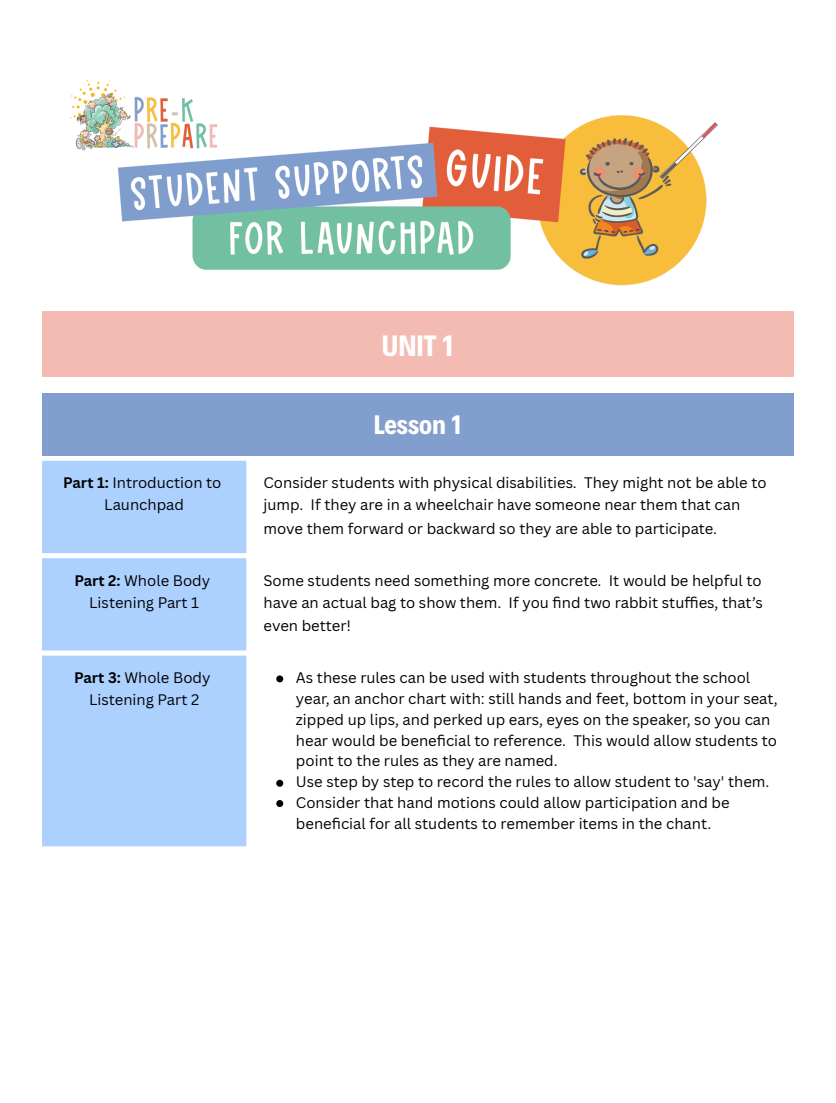
<style>
.page{position:relative;width:836px;height:1103px;background:#fff}
.page>*{position:absolute;margin:0;border:0;box-sizing:border-box;transform-origin:0 0}
.t1{font:700 29.7px "Decalotype";color:#fff}
.t2{font:700 27px "Decalotype";color:#fff}
.t3{font:14.85px/22.8px "Canva Sans";color:#000;text-align:center}
.s1{font-weight:700}
</style>
<div class="page">
<img style="left:70px;top:80px;width:648px;height:206px">
<div style="left:42px;top:311px;width:751px;height:66px;background:#f3bbb1"></div>
<div style="left:42px;top:393px;width:751px;height:63px;background:#819ece"></div>
<div style="left:42px;top:461px;width:204px;height:385px;background:#add1ff"></div>
<svg style="left:276px;top:675px;width:7px;height:7px"></svg>
<svg style="left:276px;top:780px;width:7px;height:7px"></svg>
<svg style="left:276px;top:800px;width:7px;height:7px"></svg>
<p class="t1" style="left:382px;top:326px;width:74px">UNIT 1</p>
<p class="t2" style="left:374px;top:407px;width:90px">Lesson 1</p>
<p class="t3" style="left:63px;top:471px;width:160px;line-height:22.4px"><span class="s1">Part 1:</span> Introduction to<br>Launchpad</p>
<p class="t3" style="left:263px;top:471px;width:504px;text-align:left">Consider students with physical disabilities. They might not be able to jump. If they are in a wheelchair have someone near them that can move them forward or backward so they are able to participate.</p>
<p class="t3" style="left:74px;top:568px;width:137px;line-height:22.4px"><span class="s1">Part 2:</span> Whole Body<br>Listening Part 1</p>
<p class="t3" style="left:263px;top:568px;width:501px;text-align:justify">Some students need something more concrete. It would be helpful to have an actual bag to show them. If you fi nd two rabbit stuffies, that’s even better!</p>
<p class="t3" style="left:74px;top:666px;width:138px;line-height:22.4px"><span class="s1">Part 3:</span> Whole Body<br>Listening Part 2</p>
<p class="t3" style="left:296px;top:667px;width:483px;line-height:20.7px;text-align:left">As these rules can be used with students throughout the school year, an anchor chart with: still hands and feet, bottom in your seat, zipped up lips, and perked up ears, eyes on the speaker, so you can hear would be benefi cial to reference. This would allow students to point to the rules as they are named.</p>
<p class="t3" style="left:296px;top:770px;width:475px">Use step by step to record the rules to allow student to 'say' them.</p>
<p class="t3" style="left:296px;top:791px;width:435px;line-height:21.3px;text-align:left">Consider that hand motions could allow participation and be beneficial for all students to remember items in the chant.</p>
</div>
